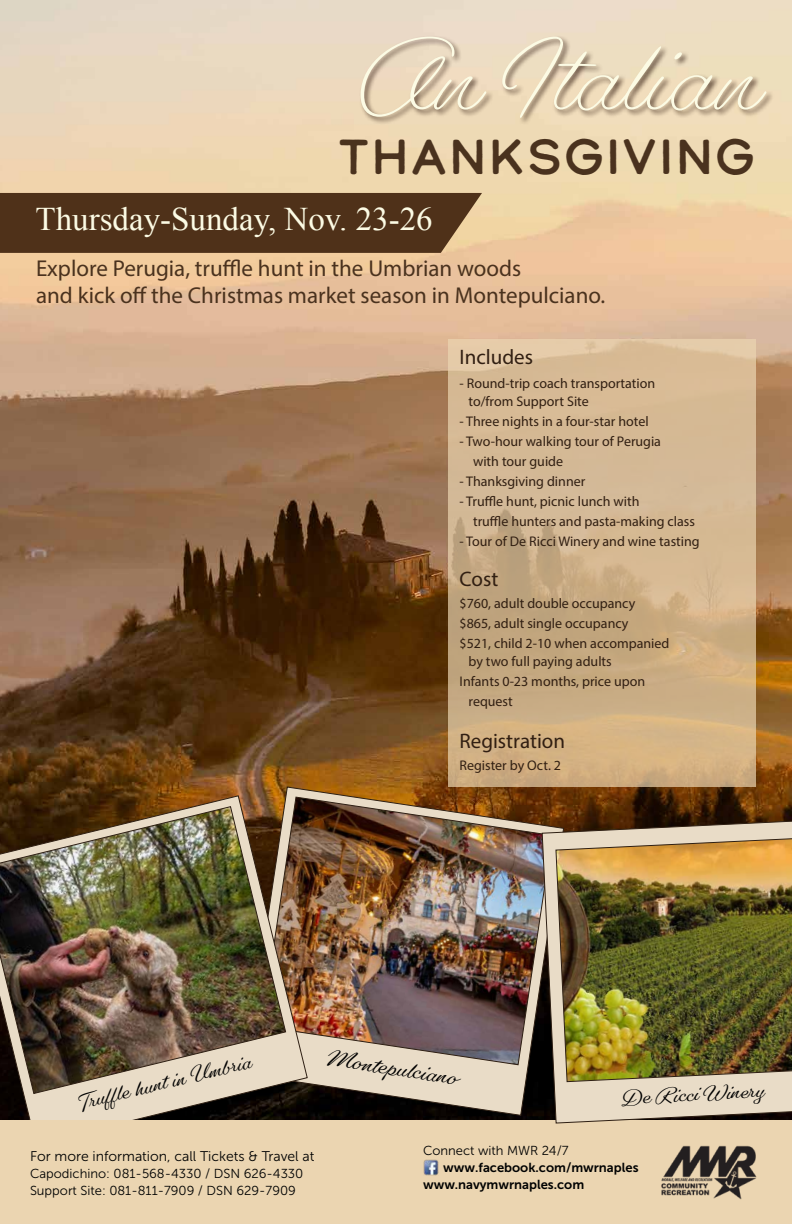
<style>
.page{position:relative;width:792px;height:1224px;background:#fff}
.page>*{position:absolute;margin:0;border:0;box-sizing:border-box;transform-origin:0 0}
.t1{font:300 96px "Gautreaux";color:#fcfbe4}
.t2{font:49px "Calder Dark";color:#4a321e}
.t3{font:33px "Times New Roman";color:#fcfbe4}
.t4{font:23px/27.6px "Myriad Pro";color:#4a321e}
.t5{font:700 22px "Gautreaux";color:#000}
.t6{font:21px "Myriad Pro";color:#311f12}
.t7{font:700 20px "Gautreaux";color:#000}
.t8{font:14px/20px "Myriad Pro";color:#311f12}
.t9{font:14px "Museo Sans 300";color:#000101}
.t10{font:13px/17px "Museo Sans 300";color:#000101}
.t11{font:13px/17px "Museo Sans 700";color:#000101}
</style>
<div class="page">
<img style="left:0;top:0;width:792px;height:1120px">
<svg style="left:243px;top:786px;width:322px;height:330px;background:#917d65"></svg>
<img style="left:308px;top:796px;width:245px;height:270px">
<img style="left:0;top:795px;width:308px;height:325px">
<img style="left:0;top:805px;width:287px;height:290px">
<div style="left:0;top:1120px;width:792px;height:104px;background:#ebd5b1"></div>
<img style="left:423px;top:1160px;width:15px;height:15px">
<img style="left:661px;top:1145px;width:96px;height:55px">
<svg style="left:449px;top:339px;width:307px;height:447px;background:#d0b38c"></svg>
<div style="left:359px;top:35px;width:416px;height:91px;background:#2f190e;opacity:.75"></div>
<svg style="left:541px;top:819px;width:251px;height:305px;background:#afa28f"></svg>
<img style="left:555px;top:837px;width:237px;height:246px">
<div style="left:0;top:193px;width:482px;height:60px;background:#4f3119"></div>
<h1 class="t1" style="left:348px;top:19px;width:409px">An Italian</h1>
<h2 class="t2" style="left:337px;top:123px;width:420px">THANKSGIVING</h2>
<h3 class="t3" style="left:36px;top:197px;width:399px">Thursday-Sunday, Nov. 23-26</h3>
<h3 class="t4" style="left:36px;top:254px;width:571px">Explore Perugia, truffle hunt in the Umbrian woods<br>and kick off the Christmas market season in Montepulciano.</h3>
<h3 class="t6" style="left:460px;top:344px;width:75px">Includes</h3>
<p class="t8" style="left:468px;top:374px;width:188px;line-height:18px;text-indent:-9px">- Round-trip coach transportation to/from Support Site</p>
<p class="t8" style="left:460px;top:411px;width:191px">- Three nights in a four-star hotel</p>
<p class="t8" style="left:473px;top:431px;width:190px;text-indent:-13px">- Two-hour walking tour of Perugia with tour guide</p>
<p class="t8" style="left:460px;top:471px;width:127px">- Thanksgiving dinner</p>
<p class="t8" style="left:473px;top:491px;width:223px;text-indent:-13px">- Truffle hunt, picnic lunch with<br>truffle hunters and pasta-making class</p>
<p class="t8" style="left:460px;top:531px;width:242px">- Tour of De Ricci Winery and wine tasting</p>
<h3 class="t6" style="left:460px;top:566px;width:40px">Cost</h3>
<p class="t8" style="left:460px;top:593px;width:211px">$760, adult double occupancy $865, adult single occupancy<br>$521, child 2-10 when accompanied</p>
<p class="t8" style="left:469px;top:651px;width:145px">by two full paying adults</p>
<p class="t8" style="left:460px;top:671px;width:187px">Infants 0-23 months, price upon</p>
<p class="t8" style="left:469px;top:691px;width:46px">request</p>
<h3 class="t6" style="left:460px;top:728px;width:107px">Registration</h3>
<p class="t8" style="left:460px;top:755px;width:103px">Register by Oct. 2</p>
<h3 class="t7" style="left:74px;top:1092px;width:180px;rotate:-14deg">Truffle hunt in Umbria</h3>
<p class="t9" style="left:30px;top:1149px;width:286px">For more information, call Tickets &amp; Travel at</p>
<p class="t10" style="left:30px;top:1165px;width:275px">Capodichino: 081-568-4330 / DSN 626-4330<br>Support Site: 081-811-7909 / DSN 629-7909</p>
<h3 class="t5" style="left:328px;top:1044px;width:134px;rotate:9deg">Montepulciano</h3>
<h3 class="t7" style="left:618px;top:1086px;width:146px;rotate:-3deg">De Ricci Winery</h3>
<p class="t10" style="left:423px;top:1142px;width:147px">Connect with MWR 24/7</p>
<p class="t11" style="left:423px;top:1159px;width:217px;text-indent:20px">www.facebook.com/mwrnaples www.navymwrnaples.com</p>
</div>
